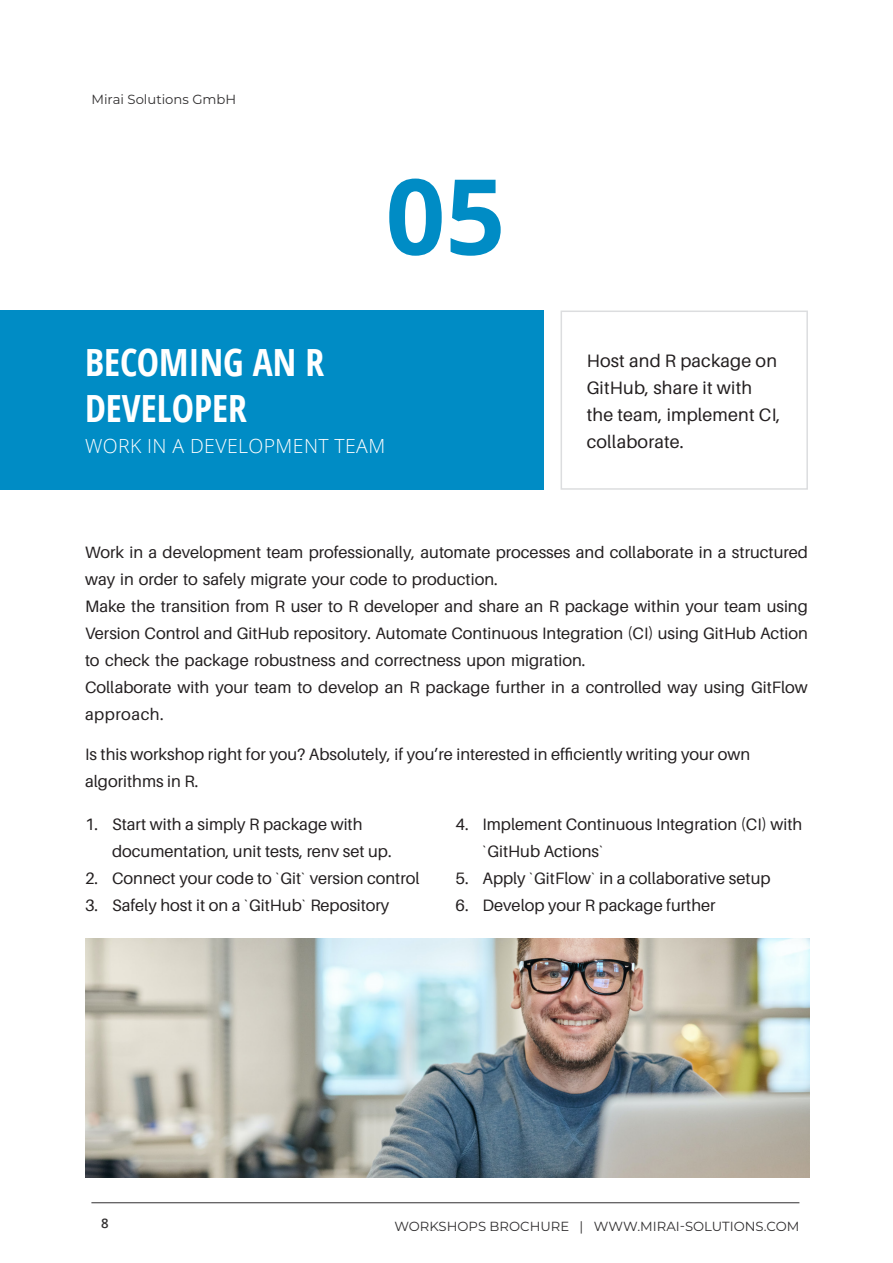
<style>
.page{position:relative;width:893px;height:1263px;background:#fff}
.page>*{position:absolute;margin:0;border:0;box-sizing:border-box;transform-origin:0 0}
.t1{font:700 105px "Open Sans";color:#008cc5}
.t2{font:700 condensed 37.5px/46.5px "Open Sans";color:#fff}
.t3{font:300 19.5px "Open Sans";letter-spacing:.02em;color:#fff}
.t4{font:18px/27px "Aileron";letter-spacing:.01em;color:#231f20}
.t5{font:16.5px/27px "Aileron";color:#231f20}
.t6{font:13.2px "Montserrat";color:#312f30}
.t7{font:600 13.2px "Open Sans";color:#312f30}
</style>
<div class="page">
<div style="left:0;top:310px;width:544px;height:180px;background:#008cc5"></div>
<div style="left:561px;top:310px;width:247px;height:180px;border:2px solid #dcdddf"></div>
<img style="left:85px;top:938px;width:724px;height:240px">
<hr style="left:91px;top:1202px;width:708px;height:1px;background:#312f30">
<p class="t6" style="left:91px;top:90px;width:146px">Mirai Solutions GmbH</p>
<p class="t1" style="left:385px;top:142px;width:121px">05</p>
<p class="t2" style="left:85px;top:338px;width:241px">BECOMING AN R<br>DEVELOPER</p>
<p class="t3" style="left:85px;top:433px;width:302px">WORK IN A DEVELOPMENT TEAM</p>
<p class="t4" style="left:587px;top:347px;width:195px">Host and R package on<br>GitHub, share it with the team, implement CI, collaborate.</p>
<p class="t5" style="left:85px;top:539px;width:724px">Work in a development team professionally, automate processes and collaborate in a structured way in order to safely migrate your code to production.</p>
<p class="t5" style="left:85px;top:593px;width:724px;text-align:justify">Make the transition from R user to R developer and share an R package within your team using Version Control and GitHub repository. Automate Continuous Integration (CI) using GitHub Action to check the package robustness and correctness upon migration.</p>
<p class="t5" style="left:85px;top:674px;width:724px">Collaborate with your team to develop an R package further in a controlled way using GitFlow approach.</p>
<p class="t5" style="left:85px;top:741px;width:667px">Is this workshop right for you? Absolutely, if you’re interested in efficiently writing your own</p>
<p class="t5" style="left:85px;top:768px;width:115px">algorithms in R.</p>
<p class="t5" style="left:112px;top:811px;width:281px;text-indent:-27px">1. Start with a simply R package with documentation, unit tests, renv set up.</p>
<p class="t5" style="left:85px;top:865px;width:336px">2. Connect your code to `Git` version control</p>
<p class="t5" style="left:85px;top:892px;width:306px">3. Safely host it on a `GitHub` Repository</p>
<p class="t5" style="left:482px;top:811px;width:321px;text-indent:-27px">4. Implement Continuous Integration (CI) with `GitHub Actions`</p>
<p class="t5" style="left:455px;top:865px;width:317px">5. Apply `GitFlow` in a collaborative setup</p>
<p class="t5" style="left:455px;top:892px;width:262px">6. Develop your R package further</p>
<p class="t7" style="left:101px;top:1214px;width:9px">8</p>
<p class="t6" style="left:394px;top:1217px;width:406px">WORKSHOPS BROCHURE | WWW.MIRAI-SOLUTIONS.COM</p>
</div>
